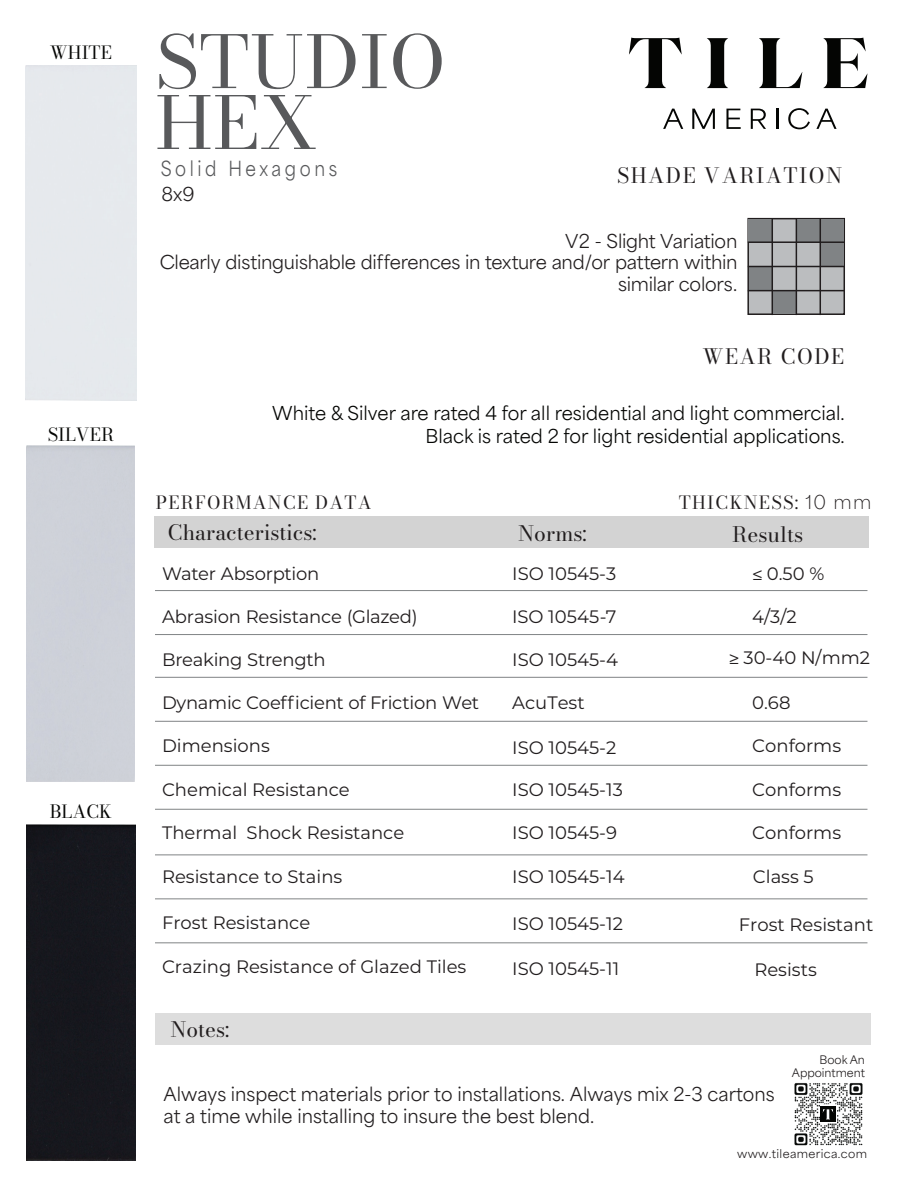
<style>
.page{position:relative;width:918px;height:1188px;background:#fff}
.page>*{position:absolute;margin:0;border:0;box-sizing:border-box;transform-origin:0 0}
.t1{font:72px/60.9px "Bodoni Moda";color:#58595b;scale:1.05 1}
.t2{font:21px "Bodoni Moda";color:#211d1e}
.t3{font:21px "Bodoni Moda";letter-spacing:.07em;color:#211d1e}
.t4{font:19.5px "Area Normal";letter-spacing:.21em;color:#58595b;scale:.87 1}
.t5{font:18px "Montserrat";color:#211d1e}
.t6{font:18px/21.6px "Area Normal";color:#211d1e;text-align:right}
.t7{font:18px/23.1px "Area Normal";color:#040503;text-align:right}
.t8{font:18px "Bodoni Moda";letter-spacing:.07em;color:#211d1e}
.t9{font:18px "Bodoni Moda";color:#040503}
.t10{font:11.1px "Area Normal";letter-spacing:.035em;color:#211d1e}
.t11{font:11.1px/13.4px "Area Normal";letter-spacing:.015em;color:#211d1e;text-align:right}
.s1{font-family:"Area Normal";font-weight:100}
.s2{font-family:"Myriad Pro"}
</style>
<div class="page">
<div style="left:155px;top:1013px;width:715px;height:32px;background:#ddd"></div>
<svg style="left:629px;top:38px;width:53px;height:50px"></svg>
<svg style="left:707px;top:38px;width:21px;height:50px"></svg>
<svg style="left:759px;top:38px;width:43px;height:50px"></svg>
<svg style="left:823px;top:38px;width:44px;height:50px"></svg>
<svg style="left:663px;top:109px;width:20px;height:20px"></svg>
<svg style="left:692px;top:109px;width:23px;height:20px"></svg>
<svg style="left:726px;top:109px;width:15px;height:20px"></svg>
<svg style="left:751px;top:109px;width:15px;height:20px"></svg>
<hr style="left:776px;top:109px;width:2px;height:20px;background:#040503">
<svg style="left:788px;top:108px;width:22px;height:21px"></svg>
<svg style="left:816px;top:109px;width:21px;height:20px"></svg>
<img style="left:794px;top:1083px;width:69px;height:63px">
<img style="left:820px;top:1104px;width:17px;height:19px">
<img style="left:821px;top:1106px;width:15px;height:15px">
<div style="left:748px;top:219px;width:96px;height:95px;background:#bbbdbf"></div>
<div style="left:747px;top:218px;width:98px;height:97px;border:2px solid #211d1e"></div>
<div style="left:749px;top:219px;width:23px;height:23px;background:#808385"></div>
<div style="left:796px;top:219px;width:47px;height:23px;background:#808385"></div>
<div style="left:820px;top:242px;width:23px;height:25px;background:#808385"></div>
<div style="left:749px;top:267px;width:23px;height:24px;background:#808385"></div>
<div style="left:772px;top:291px;width:24px;height:23px;background:#808385"></div>
<hr style="left:748px;top:241px;width:96px;height:2px;background:#211d1e">
<hr style="left:748px;top:266px;width:96px;height:1px;background:#211d1e">
<hr style="left:748px;top:290px;width:96px;height:1px;background:#211d1e">
<hr style="left:772px;top:218px;width:1px;height:97px;background:#211d1e">
<hr style="left:796px;top:218px;width:1px;height:97px;background:#211d1e">
<hr style="left:820px;top:218px;width:1px;height:97px;background:#211d1e">
<div style="left:154px;top:516px;width:715px;height:32px;background:#d3d3d3"></div>
<hr style="left:155px;top:942px;width:712px;height:1px;background:#808385">
<hr style="left:155px;top:899px;width:712px;height:1px;background:#808385">
<hr style="left:155px;top:590px;width:712px;height:1px;background:#808385">
<hr style="left:155px;top:677px;width:712px;height:1px;background:#808385">
<hr style="left:155px;top:765px;width:712px;height:1px;background:#808385">
<hr style="left:155px;top:634px;width:712px;height:1px;background:#808385">
<hr style="left:155px;top:721px;width:712px;height:1px;background:#808385">
<hr style="left:155px;top:809px;width:712px;height:1px;background:#808385">
<hr style="left:155px;top:855px;width:712px;height:1px;background:#808385">
<div style="left:27px;top:825px;width:108px;height:336px;background:#16171d"></div>
<p class="t9" style="left:50px;top:40px;width:63px">WHITE</p>
<p class="t9" style="left:48px;top:422px;width:68px">SILVER</p>
<p class="t9" style="left:50px;top:800px;width:64px">BLACK</p>
<h1 class="t1" style="left:155px;top:31px;width:278px">STUDIO<br>HEX</h1>
<p class="t4" style="left:161px;top:152px;width:204px">Solid Hexagons</p>
<p class="t6" style="left:161px;top:181px;width:35px">8x9</p>
<p class="t3" style="left:617px;top:161px;width:227px">SHADE VARIATION</p>
<p class="t6" style="left:160px;top:228px;width:579px">V2 - Slight Variation<br>Clearly distinguishable differences in texture and/or pattern within similar colors.</p>
<p class="t3" style="left:702px;top:342px;width:143px">WEAR CODE</p>
<p class="t7" style="left:272px;top:399px;width:574px">White &amp; Silver are rated 4 for all residential and light commercial.<br>Black is rated 2 for light residential applications.</p>
<p class="t8" style="left:156px;top:490px;width:217px">PERFORMANCE DATA</p>
<p class="t8" style="left:679px;top:490px;width:194px">THICKNESS: <span class="s1">10 mm</span></p>
<p class="t2" style="left:168px;top:518px;width:150px">Characteristics:</p>
<p class="t2" style="left:518px;top:519px;width:70px">Norms:</p>
<p class="t2" style="left:732px;top:520px;width:73px">Results</p>
<p class="t5" style="left:162px;top:561px;width:159px">Water Absorption</p>
<p class="t5" style="left:162px;top:604px;width:257px">Abrasion Resistance (Glazed)</p>
<p class="t5" style="left:162px;top:647px;width:165px">Breaking Strength</p>
<p class="t5" style="left:162px;top:690px;width:319px">Dynamic Coefficient of Friction Wet</p>
<p class="t5" style="left:162px;top:734px;width:109px">Dimensions</p>
<p class="t5" style="left:162px;top:777px;width:189px">Chemical Resistance</p>
<p class="t5" style="left:162px;top:820px;width:244px">Thermal Shock Resistance</p>
<p class="t5" style="left:162px;top:864px;width:182px">Resistance to Stains</p>
<p class="t5" style="left:162px;top:910px;width:150px">Frost Resistance</p>
<p class="t5" style="left:512px;top:561px;width:106px">ISO 10545-3</p>
<p class="t5" style="left:512px;top:604px;width:106px">ISO 10545-7</p>
<p class="t5" style="left:512px;top:647px;width:107px">ISO 10545-4</p>
<p class="t5" style="left:512px;top:690px;width:74px">AcuTest</p>
<p class="t5" style="left:752px;top:561px;width:74px"><span class="s2">≤</span> 0.50 %</p>
<p class="t5" style="left:752px;top:604px;width:46px">4/3/2</p>
<p class="t5" style="left:729px;top:645px;width:143px"><span class="s2">≥</span> 30-40 N/mm2</p>
<p class="t5" style="left:752px;top:690px;width:40px">0.68</p>
<p class="t5" style="left:752px;top:734px;width:90px">Conforms</p>
<p class="t5" style="left:752px;top:777px;width:90px">Conforms</p>
<p class="t5" style="left:752px;top:820px;width:90px">Conforms</p>
<p class="t5" style="left:753px;top:864px;width:62px">Class 5</p>
<p class="t5" style="left:739px;top:912px;width:136px">Frost Resistant</p>
<p class="t5" style="left:512px;top:735px;width:106px">ISO 10545-2</p>
<p class="t5" style="left:512px;top:777px;width:112px">ISO 10545-13</p>
<p class="t5" style="left:512px;top:820px;width:106px">ISO 10545-9</p>
<p class="t5" style="left:512px;top:864px;width:114px">ISO 10545-14</p>
<p class="t5" style="left:512px;top:912px;width:112px">ISO 10545-12</p>
<p class="t5" style="left:162px;top:954px;width:306px">Crazing Resistance of Glazed Tiles</p>
<p class="t5" style="left:512px;top:956px;width:108px">ISO 10545-11</p>
<p class="t2" style="left:170px;top:1015px;width:61px">Notes:</p>
<p class="t5" style="left:754px;top:958px;width:64px">Resists</p>
<p class="t11" style="left:792px;top:1051px;width:75px">Book An<br>Appointment</p>
<p class="t6" style="left:164px;top:1081px;width:613px;text-align:left">Always inspect materials prior to installations. Always mix 2-3 cartons at a time while installing to insure the best blend.</p>
<p class="t10" style="left:737px;top:1144px;width:132px">www.tileamerica.com</p>
</div>
